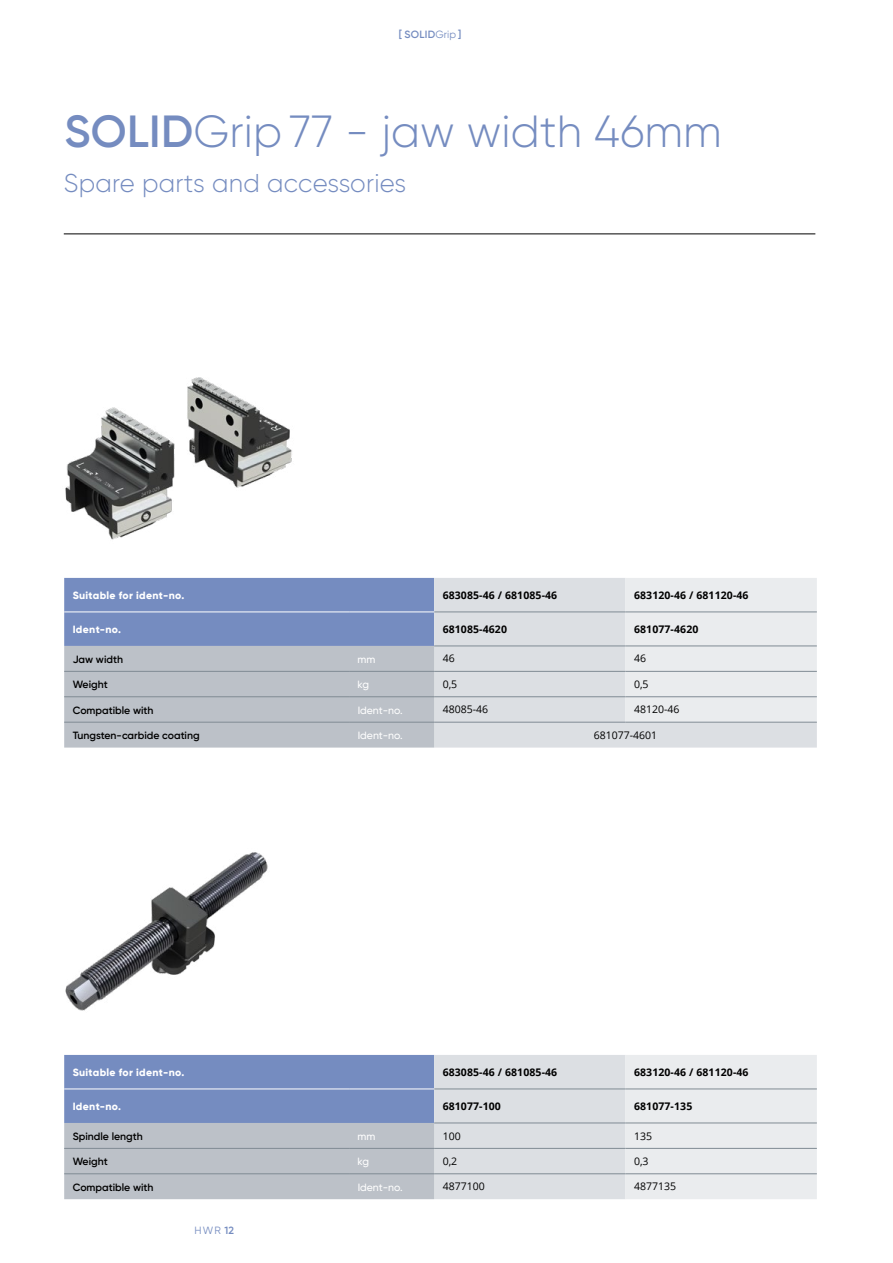
<style>
.page{position:relative;width:893px;height:1263px;background:#fff}
.page>*{position:absolute;margin:0;border:0;box-sizing:border-box;transform-origin:0 0}
.t1{font:300 45px "Gilroy";color:#758cc0}
.t2{font:300 25.8px "Gilroy";letter-spacing:.01em;color:#758cc0}
.t3{font:700 10.5px "Open Sans";letter-spacing:.01em;color:#000}
.t4{font:600 10.5px "Gilroy";color:#000}
.t5{font:10.5px "Open Sans";color:#000}
.t6{font:800 10.5px "Gilroy";letter-spacing:.03em;color:#fff}
.t7{font:500 10.5px "Gilroy";color:#fff}
.t8{font:600 10.5px "Gilroy";letter-spacing:.02em;color:#758cc0}
.t9{font:10.5px "Gilroy";color:#758cc0}
.s1{font-weight:400}
.s2{font-weight:600}
</style>
<div class="page">
<div style="left:434px;top:578px;width:383px;height:169px;background:#dcdfe3"></div>
<div style="left:625px;top:578px;width:192px;height:144px;background:#eaecee"></div>
<svg style="left:64px;top:578px;width:370px;height:169px;background:#9fabc4"></svg>
<hr style="left:434px;top:611px;width:191px;height:1px;background:#808b94">
<hr style="left:625px;top:611px;width:192px;height:1px;background:#808b94">
<hr style="left:434px;top:645px;width:191px;height:1px;background:#808b94">
<hr style="left:625px;top:645px;width:192px;height:1px;background:#808b94">
<hr style="left:64px;top:671px;width:285px;height:1px;background:#808b94">
<hr style="left:349px;top:671px;width:85px;height:1px;background:#808b94">
<hr style="left:434px;top:671px;width:191px;height:1px;background:#808b94">
<hr style="left:625px;top:671px;width:192px;height:1px;background:#808b94">
<hr style="left:64px;top:611px;width:285px;height:1px;background:#fff">
<hr style="left:349px;top:611px;width:85px;height:1px;background:#fff">
<hr style="left:434px;top:696px;width:191px;height:1px;background:#808b94">
<hr style="left:625px;top:696px;width:192px;height:1px;background:#808b94">
<hr style="left:64px;top:696px;width:285px;height:1px;background:#808b94">
<hr style="left:349px;top:696px;width:85px;height:1px;background:#808b94">
<hr style="left:64px;top:722px;width:285px;height:1px;background:#808b94">
<hr style="left:349px;top:722px;width:85px;height:1px;background:#808b94">
<hr style="left:434px;top:722px;width:191px;height:1px;background:#808b94">
<hr style="left:625px;top:722px;width:192px;height:1px;background:#808b94">
<svg style="left:64px;top:1055px;width:753px;height:144px;background:#bec6d6"></svg>
<hr style="left:434px;top:1088px;width:191px;height:1px;background:#808b94">
<hr style="left:625px;top:1088px;width:192px;height:1px;background:#808b94">
<hr style="left:434px;top:1122px;width:191px;height:1px;background:#808b94">
<hr style="left:625px;top:1122px;width:192px;height:1px;background:#808b94">
<hr style="left:64px;top:1148px;width:285px;height:1px;background:#808b94">
<hr style="left:349px;top:1148px;width:85px;height:1px;background:#808b94">
<hr style="left:434px;top:1148px;width:191px;height:1px;background:#808b94">
<hr style="left:625px;top:1148px;width:192px;height:1px;background:#808b94">
<hr style="left:64px;top:1088px;width:285px;height:1px;background:#fff">
<hr style="left:349px;top:1088px;width:85px;height:1px;background:#fff">
<hr style="left:434px;top:1173px;width:191px;height:1px;background:#808b94">
<hr style="left:625px;top:1173px;width:192px;height:1px;background:#808b94">
<hr style="left:64px;top:1173px;width:285px;height:1px;background:#808b94">
<hr style="left:349px;top:1173px;width:85px;height:1px;background:#808b94">
<hr style="left:64px;top:233px;width:751px;height:1px;background:#000">
<img style="left:65px;top:852px;width:203px;height:159px">
<img style="left:65px;top:377px;width:227px;height:163px">
<p class="t8" style="left:399px;top:28px;width:64px">[ SOLID<span class="s1">Grip</span> ]</p>
<h1 class="t1" style="left:64px;top:103px;width:659px"><span class="s2">SOLID</span>Grip 77 - jaw width 46mm</h1>
<h2 class="t2" style="left:64px;top:167px;width:344px">Spare parts and accessories</h2>
<p class="t6" style="left:73px;top:589px;width:113px">Suitable for ident-no.</p>
<p class="t3" style="left:443px;top:588px;width:116px">683085-46 / 681085-46</p>
<p class="t3" style="left:634px;top:588px;width:116px">683120-46 / 681120-46</p>
<p class="t6" style="left:73px;top:623px;width:50px">Ident-no.</p>
<p class="t3" style="left:443px;top:622px;width:66px">681085-4620</p>
<p class="t3" style="left:634px;top:622px;width:66px">681077-4620</p>
<p class="t4" style="left:73px;top:653px;width:52px">Jaw width</p>
<p class="t7" style="left:358px;top:653px;width:19px">mm</p>
<p class="t5" style="left:443px;top:651px;width:14px">46</p>
<p class="t5" style="left:634px;top:651px;width:14px">46</p>
<p class="t4" style="left:73px;top:678px;width:37px">Weight</p>
<p class="t7" style="left:358px;top:678px;width:13px">kg</p>
<p class="t5" style="left:443px;top:677px;width:16px">0,5</p>
<p class="t5" style="left:634px;top:677px;width:16px">0,5</p>
<p class="t4" style="left:73px;top:703px;width:82px">Compatible with</p>
<p class="t7" style="left:358px;top:703px;width:46px">Ident-no.</p>
<p class="t5" style="left:443px;top:702px;width:47px">48085-46</p>
<p class="t5" style="left:634px;top:702px;width:47px">48120-46</p>
<p class="t4" style="left:73px;top:729px;width:128px">Tungsten-carbide coating</p>
<p class="t7" style="left:358px;top:729px;width:46px">Ident-no.</p>
<p class="t5" style="left:594px;top:728px;width:65px">681077-4601</p>
<p class="t6" style="left:73px;top:1066px;width:113px">Suitable for ident-no.</p>
<p class="t3" style="left:443px;top:1065px;width:116px">683085-46 / 681085-46</p>
<p class="t3" style="left:634px;top:1065px;width:116px">683120-46 / 681120-46</p>
<p class="t6" style="left:73px;top:1100px;width:50px">Ident-no.</p>
<p class="t3" style="left:443px;top:1099px;width:60px">681077-100</p>
<p class="t3" style="left:634px;top:1099px;width:60px">681077-135</p>
<p class="t4" style="left:73px;top:1130px;width:72px">Spindle length</p>
<p class="t7" style="left:358px;top:1130px;width:19px">mm</p>
<p class="t5" style="left:443px;top:1128px;width:20px">100</p>
<p class="t5" style="left:634px;top:1128px;width:20px">135</p>
<p class="t4" style="left:73px;top:1155px;width:37px">Weight</p>
<p class="t7" style="left:358px;top:1155px;width:13px">kg</p>
<p class="t5" style="left:443px;top:1154px;width:16px">0,2</p>
<p class="t5" style="left:634px;top:1154px;width:16px">0,3</p>
<p class="t4" style="left:73px;top:1180px;width:82px">Compatible with</p>
<p class="t7" style="left:358px;top:1180px;width:46px">Ident-no.</p>
<p class="t5" style="left:443px;top:1179px;width:44px">4877100</p>
<p class="t5" style="left:634px;top:1179px;width:44px">4877135</p>
<p class="t9" style="left:194px;top:1224px;width:41px">HWR <span class="s2">12</span></p>
</div>
